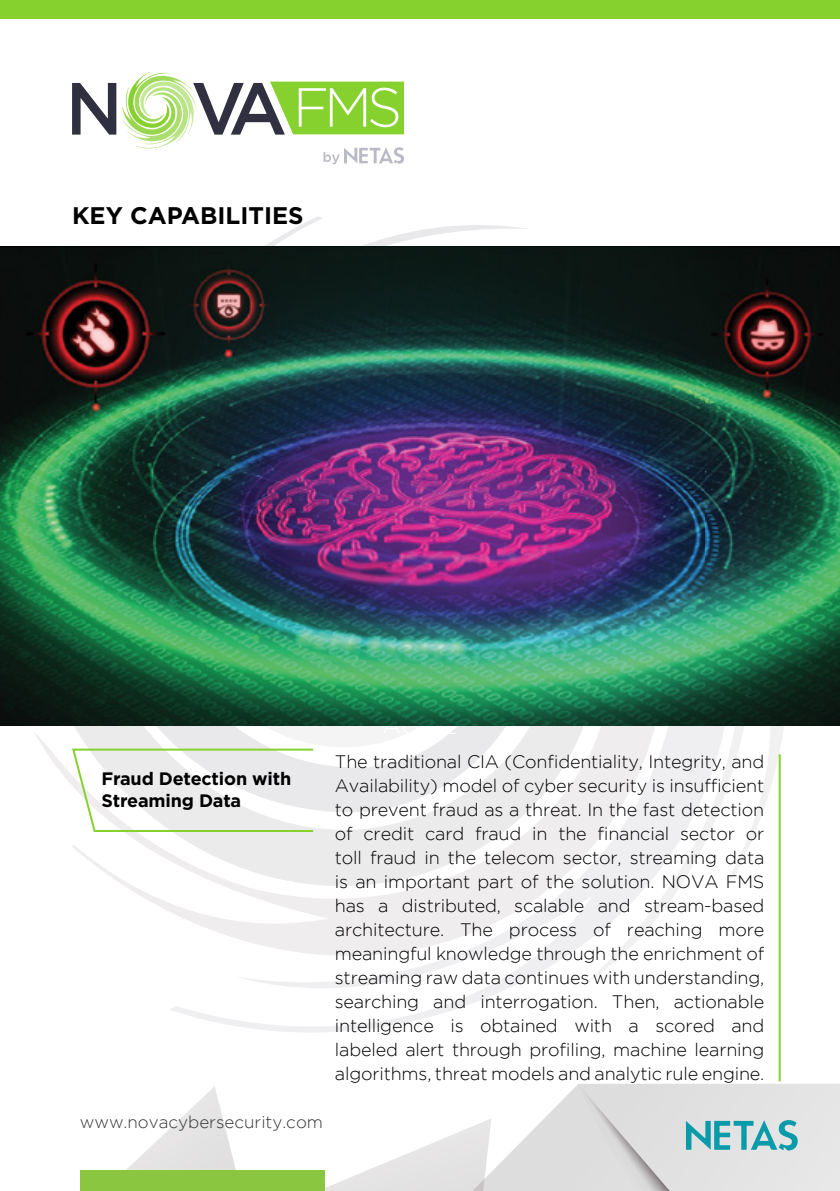
<style>
.page{position:relative;width:840px;height:1191px;background:#fff}
.page>*{position:absolute;margin:0;border:0;box-sizing:border-box;transform-origin:0 0}
.t1{font:700 24px "Gotham";color:#000}
.t2{font:300 18px/24px "Gotham";letter-spacing:-.01em;color:#000;text-align:justify}
.t3{font:700 18px/21.6px "Gotham";letter-spacing:-.01em;color:#000}
.t4{font:300 17px "Gotham";color:#343433}
</style>
<div class="page">
<svg style="left:491px;top:1087px;width:85px;height:104px"></svg>
<svg style="left:181px;top:1087px;width:42px;height:31px"></svg>
<svg style="left:126px;top:1118px;width:365px;height:73px"></svg>
<div style="left:80px;top:1170px;width:244px;height:21px;background:#8ac63f"></div>
<svg style="left:576px;top:1084px;width:263px;height:107px;background:#d4dbdc"></svg>
<div style="left:0;top:0;width:839px;height:18px;background:#87d12e"></div>
<svg style="left:265px;top:217px;width:261px;height:29px"></svg>
<svg style="left:730px;top:725px;width:58px;height:260px"></svg>
<svg style="left:34px;top:725px;width:135px;height:186px"></svg>
<svg style="left:169px;top:725px;width:561px;height:307px"></svg>
<img style="left:0;top:246px;width:839px;height:479px">
<svg style="left:71px;top:747px;width:244px;height:86px"></svg>
<hr style="left:778px;top:754px;width:2px;height:327px;background:#87d12e">
<svg style="left:72px;top:72px;width:332px;height:92px"></svg>
<h1 class="t1" style="left:72px;top:201px;width:233px">KEY CAPABILITIES</h1>
<p class="t3" style="left:101px;top:767px;width:191px">Fraud Detection with<br>Streaming Data</p>
<p class="t4" style="left:80px;top:1113px;width:245px">www.novacybersecurity.com</p>
<p class="t2" style="left:334px;top:749px;width:431px">The traditional CIA (Confidentiality, Integrity, and Availability) model of cyber security is insufficient to prevent fraud as a threat. In the fast detection of credit card fraud in the financial sector or toll fraud in the telecom sector, streaming data is an important part of the solution. NOVA FMS has a distributed, scalable and stream-based architecture. The process of reaching more meaningful knowledge through the enrichment of streaming raw data continues with understanding, searching and interrogation. Then, actionable intelligence is obtained with a scored and labeled alert through profiling, machine learning algorithms, threat models and analytic rule engine.</p>
</div>
